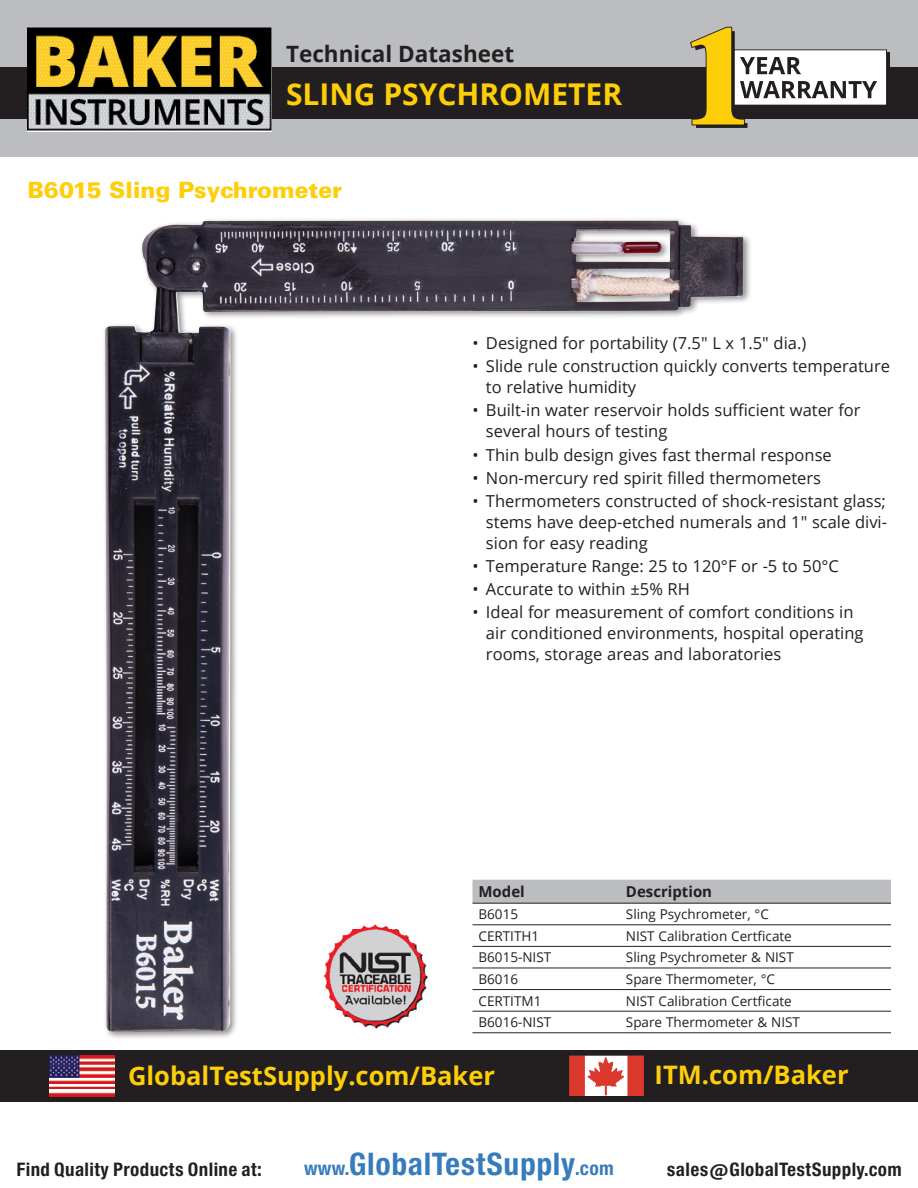
<style>
.page{position:relative;width:918px;height:1188px;background:#fff}
.page>*{position:absolute;margin:0;border:0;box-sizing:border-box;transform-origin:0 0}
.t1{font:700 30px "Open Sans";color:#fece08}
.t2{font:29.7px "Europa Gro Nr 2 SBOP Bol Con";letter-spacing:.02em;color:#367bbc}
.t3{font:700 25.5px "Open Sans";color:#fece08}
.t4{font:900 22.5px "Univers LT Std";color:#fece08}
.t5{font:700 22.5px "Open Sans";color:#231f20}
.t6{font:17.85px "Europa Gro Nr 2 SBOP Bol Con";letter-spacing:.02em;color:#231f20}
.t7{font:16.5px/21px "Open Sans";color:#231f20}
.t8{font:700 15px "Open Sans";color:#231f20}
.t9{font:13.5px "Open Sans";color:#231f20}
.s1{font-size:18.3px}
</style>
<div class="page">
<div style="left:0;top:0;width:918px;height:157px;background:#bcbdc0"></div>
<div style="left:0;top:68px;width:918px;height:51px;background:#231f20"></div>
<div style="left:0;top:1050px;width:918px;height:52px;background:#231f20"></div>
<img style="left:27px;top:27px;width:245px;height:104px">
<img style="left:570px;top:1056px;width:74px;height:40px">
<img style="left:50px;top:1056px;width:65px;height:40px">
<div style="left:727px;top:50px;width:160px;height:55px;background:#fff"></div>
<svg style="left:690px;top:26px;width:187px;height:102px"></svg>
<div style="left:752px;top:880px;width:139px;height:23px;background:#bcbdc0"></div>
<hr style="left:620px;top:903px;width:271px;height:1px;background:#231f20">
<hr style="left:620px;top:924px;width:271px;height:1px;background:#231f20">
<hr style="left:620px;top:946px;width:271px;height:1px;background:#231f20">
<hr style="left:620px;top:968px;width:271px;height:1px;background:#231f20">
<hr style="left:620px;top:989px;width:271px;height:1px;background:#231f20">
<hr style="left:620px;top:1011px;width:271px;height:1px;background:#231f20">
<hr style="left:620px;top:1032px;width:271px;height:1px;background:#231f20">
<div style="left:102px;top:217px;width:650px;height:823px;background:#231f20;opacity:.5"></div>
<img style="left:105px;top:221px;width:639px;height:811px">
<img style="left:310px;top:915px;width:125px;height:118px">
<h3 class="t5" style="left:286px;top:38px;width:230px">Technical Datasheet</h3>
<h1 class="t1" style="left:286px;top:73px;width:338px">SLING PSYCHROMETER</h1>
<h3 class="t4" style="left:28px;top:175px;width:316px">B6015 Sling Psychrometer</h3>
<p class="t7" style="left:472px;top:332px;width:335px">• Designed for portability (7.5" L x 1.5" dia.)</p>
<p class="t7" style="left:486px;top:355px;width:406px;text-indent:-13px">• Slide rule construction quickly converts temperature to relative humidity</p>
<p class="t7" style="left:486px;top:400px;width:376px;text-indent:-13px">• Built-in water reservoir holds sufficient water for several hours of testing</p>
<p class="t7" style="left:472px;top:444px;width:361px">• Thin bulb design gives fast thermal response</p>
<p class="t7" style="left:472px;top:467px;width:350px">• Non-mercury red spirit filled thermometers</p>
<p class="t7" style="left:486px;top:490px;width:403px;text-align:justify;text-indent:-13px">• Thermometers constructed of shock-resistant glass; stems have deep-etched numerals and 1" scale divi&shy;sion for easy reading</p>
<p class="t7" style="left:472px;top:555px;width:368px">• Temperature Range: 25 to 120°F or -5 to 50°C</p>
<p class="t7" style="left:472px;top:578px;width:219px">• Accurate to within ±5% RH</p>
<p class="t7" style="left:486px;top:602px;width:379px;text-indent:-13px">• Ideal for measurement of comfort conditions in air conditioned environments, hospital operating rooms, storage areas and laboratories</p>
<p class="t8" style="left:478px;top:881px;width:48px">Model</p>
<p class="t8" style="left:626px;top:881px;width:88px">Description</p>
<p class="t9" style="left:478px;top:905px;width:41px">B6015</p>
<p class="t9" style="left:626px;top:905px;width:144px">Sling Psychrometer, °C</p>
<p class="t9" style="left:478px;top:927px;width:62px">CERTITH1</p>
<p class="t9" style="left:626px;top:927px;width:167px">NIST Calibration Certficate</p>
<p class="t9" style="left:478px;top:948px;width:74px">B6015-NIST</p>
<p class="t9" style="left:626px;top:948px;width:169px">Sling Psychrometer &amp; NIST</p>
<p class="t9" style="left:478px;top:970px;width:41px">B6016</p>
<p class="t9" style="left:626px;top:970px;width:151px">Spare Thermometer, °C</p>
<p class="t9" style="left:478px;top:991px;width:64px">CERTITM1</p>
<p class="t9" style="left:626px;top:991px;width:167px">NIST Calibration Certficate</p>
<p class="t9" style="left:478px;top:1013px;width:74px">B6016-NIST</p>
<p class="t9" style="left:626px;top:1013px;width:176px">Spare Thermometer &amp; NIST</p>
<h3 class="t3" style="left:128px;top:1058px;width:369px">GlobalTestSupply.com/Baker</h3>
<h3 class="t3" style="left:655px;top:1056px;width:195px">ITM.com/Baker</h3>
<p class="t6" style="left:16px;top:1159px;width:247px">Find Quality Products Online at:</p>
<h2 class="t2" style="left:304px;top:1147px;width:311px"><span class="s1">www.</span>GlobalTestSupply<span class="s1">.com</span></h2>
<p class="t6" style="left:667px;top:1159px;width:236px">sales@GlobalTestSupply.com</p>
</div>
